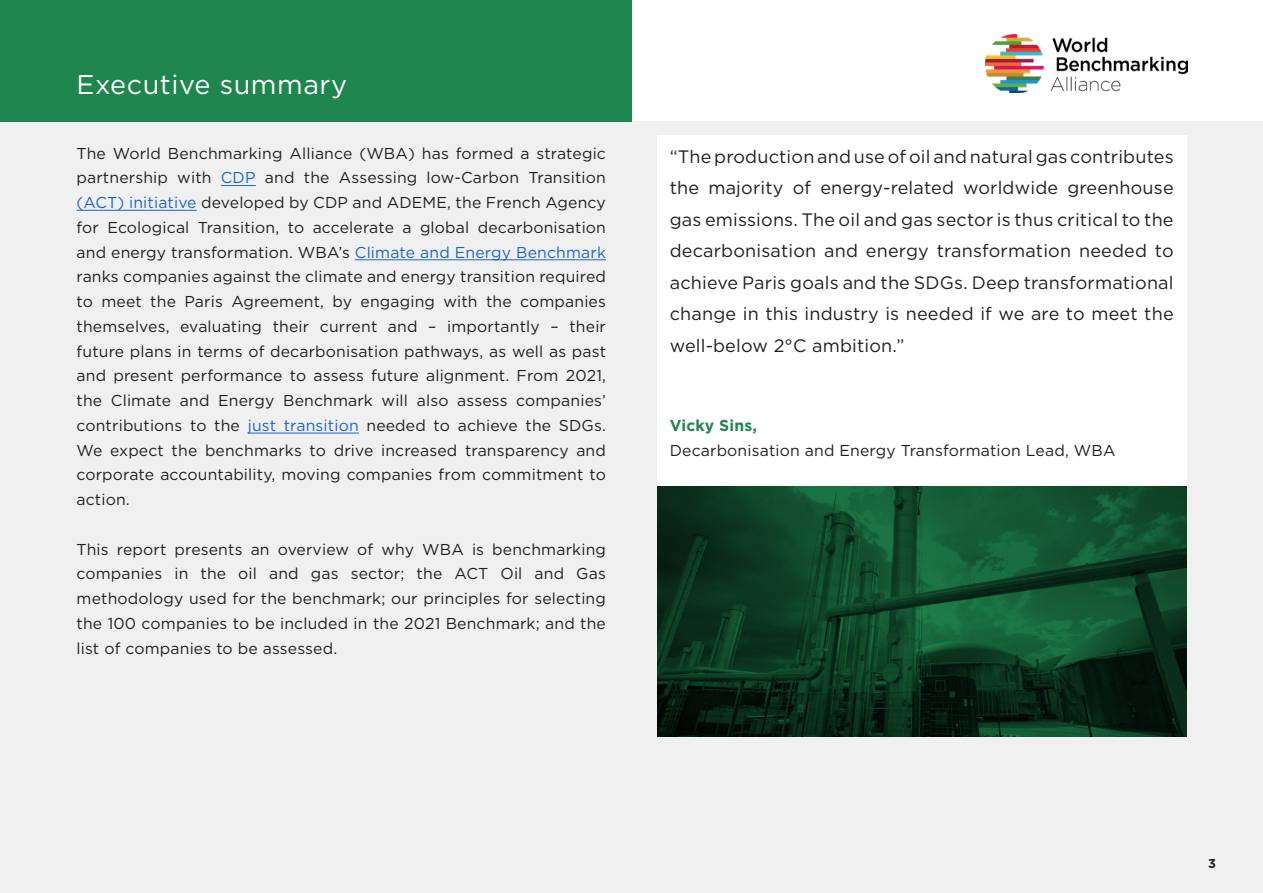
<style>
.page{position:relative;width:1263px;height:893px;background:#fff}
.page>*{position:absolute;margin:0;border:0;box-sizing:border-box;transform-origin:0 0}
.t1{font:27px "Gotham HTF";letter-spacing:.02em;color:#fff}
.t2{font:18px/31.5px "Gotham HTF";letter-spacing:.01em;color:#231f20;text-align:justify}
.t3{font:15.75px/24.8px "Gotham HTF";letter-spacing:.01em;color:#231f20;text-align:justify}
.t4{font:700 15.75px "Gotham HTF";letter-spacing:.01em;color:#1f864f}
.t5{font:700 12.75px "Gotham";color:#231f20}
.s1{color:#1e64cc}
</style>
<div class="page">
<img style="left:985px;top:35px;width:202px;height:58px">
<div style="left:0;top:121px;width:1263px;height:772px;background:#f0f0f0"></div>
<hr style="left:221px;top:185px;width:35px;height:1px;background:#1e64cc">
<hr style="left:77px;top:210px;width:120px;height:1px;background:#1e64cc">
<hr style="left:355px;top:260px;width:251px;height:1px;background:#1e64cc">
<hr style="left:248px;top:433px;width:111px;height:1px;background:#1e64cc">
<div style="left:0;top:0;width:631px;height:121px;background:#1f864f"></div>
<div style="left:657px;top:135px;width:529px;height:372px;background:#fff"></div>
<img style="left:657px;top:487px;width:529px;height:250px">
<p class="t1" style="left:77px;top:69px;width:272px">Executive summary</p>
<p class="t3" style="left:77px;top:141px;width:531px">The World Benchmarking Alliance (WBA) has formed a strategic partnership with <span class="s1">CDP</span> and the Assessing low-Carbon Transition <span class="s1">(ACT) initiative</span> developed by CDP and ADEME, the French Agency for Ecological Transition, to accelerate a global decarbonisation and energy transformation. WBA’s <span class="s1">Climate and Energy Benchmark </span>ranks companies against the climate and energy transition required to meet the Paris Agreement, by engaging with the companies themselves, evaluating their current and – importantly – their future plans in terms of decarbonisation pathways, as well as past and present performance to assess future alignment. From 2021, the Climate and Energy Benchmark will also assess companies’ contributions to the <span class="s1">just transition</span> needed to achieve the SDGs.<br>We expect the benchmarks to drive increased transparency and corporate accountability, moving companies from commitment to action.</p>
<p class="t3" style="left:77px;top:537px;width:531px">This report presents an overview of why WBA is benchmarking companies in the oil and gas sector; the ACT Oil and Gas methodology used for the benchmark; our principles for selecting the 100 companies to be included in the 2021 Benchmark; and the list of companies to be assessed.</p>
<p class="t2" style="left:670px;top:140px;width:505px">“The production and use of oil and natural gas contributes the majority of energy-related worldwide greenhouse gas emissions. The oil and gas sector is thus critical to the decarbonisation and energy transformation needed to achieve Paris goals and the SDGs. Deep transformational change in this industry is needed if we are to meet the well-below 2°C ambition.”</p>
<p class="t4" style="left:670px;top:416px;width:89px">Vicky Sins,</p>
<p class="t3" style="left:670px;top:438px;width:447px">Decarbonisation and Energy Transformation Lead, WBA</p>
<p class="t5" style="left:1208px;top:856px;width:9px">3</p>
</div>
